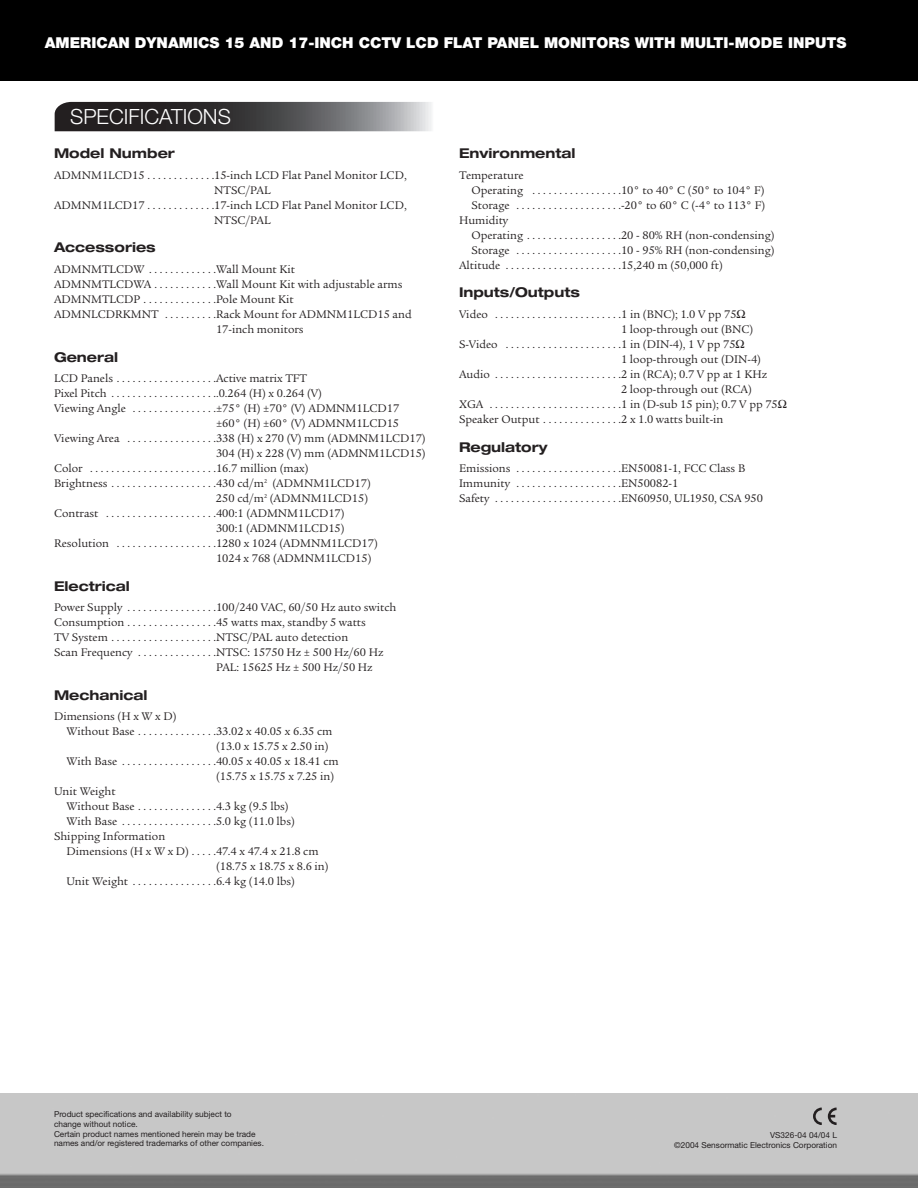
<style>
.page{position:relative;width:918px;height:1188px;background:#fff}
.page>*{position:absolute;margin:0;border:0;box-sizing:border-box;transform-origin:0 0}
.t1{font:300 21px "Helvetica Neue";color:#fff}
.t2{font:900 15px "Helvetica Neue";color:#fff}
.t3{font:700 expanded 13.5px "Helvetica Neue";color:#231f20}
.t4{font:12px/15px "Legacy Serif";color:#231f20}
.t5{font:8.25px/9.8px "Helvetica Neue";color:#231f20}
</style>
<div class="page">
<svg style="left:55px;top:102px;width:377px;height:29px;background:#525153"></svg>
<div style="left:0;top:0;width:918px;height:81px;background:#000"></div>
<svg style="left:813px;top:1108px;width:9px;height:17px"></svg>
<svg style="left:828px;top:1108px;width:9px;height:17px"></svg>
<p class="t2" style="left:45px;top:37px;width:803px">AMERICAN DYNAMICS 15 AND 17-INCH CCTV LCD FLAT PANEL MONITORS WITH MULTI-MODE INPUTS</p>
<h1 class="t1" style="left:70px;top:109px;width:162px">SPECIFICATIONS</h1>
<p class="t3" style="left:54px;top:149px;width:122px">Model Number</p>
<p class="t4" style="left:54px;top:169px;width:354px">ADMNM1LCD15 . . . . . . . . . . . . .15-inch LCD Flat Panel Monitor LCD,</p>
<p class="t4" style="left:214px;top:184px;width:58px">NTSC/PAL</p>
<p class="t4" style="left:54px;top:199px;width:354px">ADMNM1LCD17 . . . . . . . . . . . . .17-inch LCD Flat Panel Monitor LCD,</p>
<p class="t4" style="left:214px;top:214px;width:58px">NTSC/PAL</p>
<p class="t3" style="left:54px;top:243px;width:103px">Accessories</p>
<p class="t4" style="left:54px;top:263px;width:243px">ADMNMTLCDW . . . . . . . . . . . . .Wall Mount Kit</p>
<p class="t4" style="left:54px;top:278px;width:350px">ADMNMTLCDWA . . . . . . . . . . . .Wall Mount Kit with adjustable arms</p>
<p class="t4" style="left:54px;top:293px;width:241px">ADMNMTLCDP . . . . . . . . . . . . . .Pole Mount Kit</p>
<p class="t4" style="left:54px;top:308px;width:359px">ADMNLCDRKMNT . . . . . . . . . .Rack Mount for ADMNM1LCD15 and</p>
<p class="t4" style="left:216px;top:323px;width:89px">17-inch monitors</p>
<p class="t3" style="left:54px;top:352px;width:66px">General</p>
<p class="t4" style="left:54px;top:372px;width:255px">LCD Panels . . . . . . . . . . . . . . . . . . .Active matrix TFT</p>
<p class="t4" style="left:54px;top:387px;width:270px">Pixel Pitch . . . . . . . . . . . . . . . . . . . ..0.264 (H) x 0.264 (V)</p>
<p class="t4" style="left:54px;top:402px;width:347px">Viewing Angle . . . . . . . . . . . . . . . .±75° (H) ±70° (V) ADMNM1LCD17</p>
<p class="t4" style="left:216px;top:417px;width:185px">±60° (H) ±60° (V) ADMNM1LCD15</p>
<p class="t4" style="left:54px;top:432px;width:373px">Viewing Area . . . . . . . . . . . . . . . . .338 (H) x 270 (V) mm (ADMNM1LCD17)</p>
<p class="t4" style="left:216px;top:447px;width:211px">304 (H) x 228 (V) mm (ADMNM1LCD15)</p>
<p class="t4" style="left:54px;top:462px;width:256px">Color . . . . . . . . . . . . . . . . . . . . . . . .16.7 million (max)</p>
<p class="t4" style="left:54px;top:477px;width:318px">Brightness . . . . . . . . . . . . . . . . . . . .430 cd/m<sup>2</sup> (ADMNM1LCD17)</p>
<p class="t4" style="left:216px;top:492px;width:154px">250 cd/m<sup>2</sup> (ADMNM1LCD15)</p>
<p class="t4" style="left:54px;top:507px;width:292px">Contrast . . . . . . . . . . . . . . . . . . . . .400:1 (ADMNM1LCD17)</p>
<p class="t4" style="left:216px;top:522px;width:130px">300:1 (ADMNM1LCD15)</p>
<p class="t4" style="left:54px;top:537px;width:325px">Resolution . . . . . . . . . . . . . . . . . . .1280 x 1024 (ADMNM1LCD17)</p>
<p class="t4" style="left:216px;top:552px;width:157px">1024 x 768 (ADMNM1LCD15)</p>
<p class="t3" style="left:54px;top:581px;width:77px">Electrical</p>
<p class="t4" style="left:54px;top:601px;width:344px">Power Supply . . . . . . . . . . . . . . . . .100/240 VAC, 60/50 Hz auto switch</p>
<p class="t4" style="left:54px;top:616px;width:313px">Consumption . . . . . . . . . . . . . . . . .45 watts max, standby 5 watts</p>
<p class="t4" style="left:54px;top:631px;width:296px">TV System . . . . . . . . . . . . . . . . . . . .NTSC/PAL auto detection</p>
<p class="t4" style="left:54px;top:646px;width:331px">Scan Frequency . . . . . . . . . . . . . . .NTSC: 15750 Hz ± 500 Hz/60 Hz</p>
<p class="t4" style="left:216px;top:661px;width:158px">PAL: 15625 Hz ± 500 Hz/50 Hz</p>
<p class="t3" style="left:54px;top:690px;width:95px">Mechanical</p>
<p class="t4" style="left:54px;top:710px;width:124px">Dimensions (H x W x D)</p>
<p class="t4" style="left:66px;top:725px;width:268px">Without Base . . . . . . . . . . . . . . .33.02 x 40.05 x 6.35 cm</p>
<p class="t4" style="left:216px;top:740px;width:114px">(13.0 x 15.75 x 2.50 in)</p>
<p class="t4" style="left:66px;top:755px;width:274px">With Base . . . . . . . . . . . . . . . . . .40.05 x 40.05 x 18.41 cm</p>
<p class="t4" style="left:216px;top:770px;width:120px">(15.75 x 15.75 x 7.25 in)</p>
<p class="t4" style="left:54px;top:785px;width:63px">Unit Weight</p>
<p class="t4" style="left:66px;top:800px;width:224px">Without Base . . . . . . . . . . . . . . .4.3 kg (9.5 lbs)</p>
<p class="t4" style="left:66px;top:815px;width:230px">With Base . . . . . . . . . . . . . . . . . .5.0 kg (11.0 lbs)</p>
<p class="t4" style="left:54px;top:830px;width:113px">Shipping Information</p>
<p class="t4" style="left:66px;top:845px;width:254px">Dimensions (H x W x D) . . . . .47.4 x 47.4 x 21.8 cm</p>
<p class="t4" style="left:216px;top:860px;width:114px">(18.75 x 18.75 x 8.6 in)</p>
<p class="t4" style="left:66px;top:875px;width:230px">Unit Weight . . . . . . . . . . . . . . . .6.4 kg (14.0 lbs)</p>
<p class="t3" style="left:459px;top:149px;width:118px">Environmental</p>
<p class="t4" style="left:459px;top:169px;width:66px">Temperature</p>
<p class="t4" style="left:471px;top:184px;width:295px">Operating . . . . . . . . . . . . . . . . .10° to 40° C (50° to 104° F)</p>
<p class="t4" style="left:471px;top:199px;width:295px">Storage . . . . . . . . . . . . . . . . . . . .-20° to 60° C (-4° to 113° F)</p>
<p class="t4" style="left:459px;top:214px;width:51px">Humidity</p>
<p class="t4" style="left:471px;top:229px;width:305px">Operating . . . . . . . . . . . . . . . . . .20 - 80% RH (non-condensing)</p>
<p class="t4" style="left:471px;top:244px;width:305px">Storage . . . . . . . . . . . . . . . . . . . .10 - 95% RH (non-condensing)</p>
<p class="t4" style="left:459px;top:259px;width:265px">Altitude . . . . . . . . . . . . . . . . . . . . . .15,240 m (50,000 ft)</p>
<p class="t3" style="left:459px;top:288px;width:122px">Inputs/Outputs</p>
<p class="t4" style="left:459px;top:308px;width:279px">Video . . . . . . . . . . . . . . . . . . . . . . . .1 in (BNC); 1.0 V pp 75</p>
<p class="t4" style="left:621px;top:323px;width:134px">1 loop-through out (BNC)</p>
<p class="t4" style="left:459px;top:338px;width:278px">S-Video . . . . . . . . . . . . . . . . . . . . . .1 in (DIN-4), 1 V pp 75</p>
<p class="t4" style="left:621px;top:353px;width:142px">1 loop-through out (DIN-4)</p>
<p class="t4" style="left:459px;top:368px;width:310px">Audio . . . . . . . . . . . . . . . . . . . . . . . .2 in (RCA); 0.7 V pp at 1 KHz</p>
<p class="t4" style="left:621px;top:383px;width:132px">2 loop-through out (RCA)</p>
<p class="t4" style="left:459px;top:398px;width:320px">XGA . . . . . . . . . . . . . . . . . . . . . . . . .1 in (D-sub 15 pin); 0.7 V pp 75</p>
<p class="t4" style="left:459px;top:413px;width:266px">Speaker Output . . . . . . . . . . . . . . .2 x 1.0 watts built-in</p>
<p class="t3" style="left:459px;top:442px;width:90px">Regulatory</p>
<p class="t4" style="left:459px;top:462px;width:306px">Emissions . . . . . . . . . . . . . . . . . . . .EN50081-1, FCC Class B<br>Immunity . . . . . . . . . . . . . . . . . . . .EN50082-1<br>Safety . . . . . . . . . . . . . . . . . . . . . . . .EN60950, UL1950, CSA 950</p>
<p class="t5" style="left:54px;top:1110px;width:211px">Product specifications and availability subject to<br>change without notice.<br>Certain product names mentioned herein may be trade names and/or registered trademarks of other companies.</p>
<p class="t5" style="left:674px;top:1131px;width:164px;text-align:right">VS326-04 04/04 L<br>©2004 Sensormatic Electronics Corporation</p>
</div>
